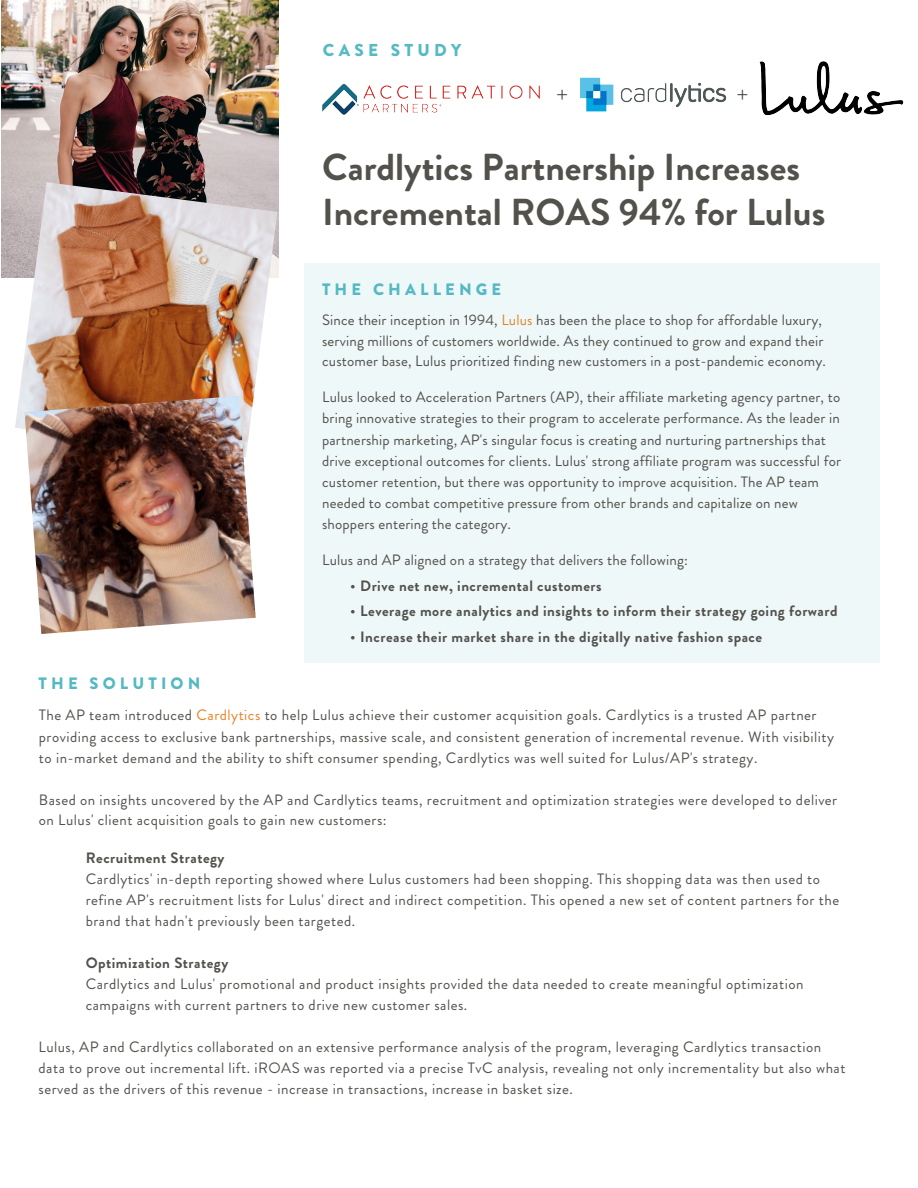
<style>
.page{position:relative;width:918px;height:1188px;background:#fff}
.page>*{position:absolute;margin:0;border:0;box-sizing:border-box;transform-origin:0 0}
.t1{font:700 37.5px/45px "Brandon Grotesque";color:#53514c}
.t2{font:300 24px "Brandon Grotesque";color:#3e3e3e}
.t3{font:900 17.25px "Brandon Grotesque";letter-spacing:.25em;color:#55bac3}
.t4{font:900 16.5px "Brandon Grotesque";letter-spacing:.25em;color:#55b9c3}
.t5{font:15px/21px "Brandon Grotesque";letter-spacing:.03em;color:#53514c}
.t6{font:15px/21.1px "Brandon Grotesque";letter-spacing:.01em;color:#53514c}
.t7{font:700 15px "Brandon Grotesque";letter-spacing:.03em;color:#53514c}
.s1{color:#e88125}
.s2{font-weight:500}
</style>
<div class="page">
<img style="left:1px;top:1px;width:278px;height:277px">
<div style="left:304px;top:263px;width:576px;height:399px;background:#eef8f8"></div>
<img style="left:580px;top:77px;width:147px;height:35px">
<img style="left:322px;top:84px;width:218px;height:31px">
<img style="left:759px;top:61px;width:145px;height:55px">
<img style="left:15px;top:182px;width:262px;height:247px">
<img style="left:25px;top:396px;width:231px;height:238px">
<p class="t3" style="left:323px;top:38px;width:140px">CASE STUDY</p>
<h2 class="t2" style="left:556px;top:78px;width:14px">+</h2>
<h2 class="t2" style="left:736px;top:78px;width:14px">+</h2>
<h1 class="t1" style="left:322px;top:145px;width:505px">Cardlytics Partnership Increases<br>Incremental ROAS 94% for Lulus</h1>
<p class="t4" style="left:322px;top:277px;width:181px">THE CHALLENGE</p>
<p class="t6" style="left:322px;top:310px;width:505px;line-height:20.7px">Since their inception in 1994, <span class="s1">Lulus</span> has been the place to shop for affordable luxury, serving millions of customers worldwide. As they continued to grow and expand their customer base, Lulus prioritized finding new customers in a post-pandemic economy.</p>
<p class="t6" style="left:322px;top:387px;width:520px">Lulus looked to Acceleration Partners (AP), their affiliate marketing agency partner, to bring innovative strategies to their program to accelerate performance. As the leader in partnership marketing, AP's singular focus is creating and nurturing partnerships that drive exceptional outcomes for clients. Lulus' strong affiliate program was successful for customer retention, but there was opportunity to improve acquisition. The AP team needed to combat competitive pressure from other brands and capitalize on new shoppers entering the category.</p>
<p class="t6" style="left:322px;top:549px;width:367px">Lulus and AP aligned on a strategy that delivers the following:</p>
<p class="t7" style="left:350px;top:575px;width:253px"><span class="s2">•</span> Drive net new, incremental customers</p>
<p class="t7" style="left:350px;top:601px;width:489px"><span class="s2">•</span> Leverage more analytics and insights to inform their strategy going forward</p>
<p class="t7" style="left:350px;top:626px;width:413px"><span class="s2">•</span> Increase their market share in the digitally native fashion space</p>
<p class="t4" style="left:39px;top:671px;width:163px">THE SOLUTION</p>
<p class="t5" style="left:39px;top:705px;width:797px">The AP team introduced <span class="s1">Cardlytics</span> to help Lulus achieve their customer acquisition goals. Cardlytics is a trusted AP partner providing access to exclusive bank partnerships, massive scale, and consistent generation of incremental revenue. With visibility to in-market demand and the ability to shift consumer spending, Cardlytics was well suited for Lulus/AP's strategy.</p>
<p class="t5" style="left:39px;top:790px;width:800px;line-height:20.5px">Based on insights uncovered by the AP and Cardlytics teams, recruitment and optimization strategies were developed to deliver on Lulus' client acquisition goals to gain new customers:</p>
<p class="t7" style="left:86px;top:848px;width:140px">Recruitment Strategy</p>
<p class="t5" style="left:86px;top:869px;width:755px">Cardlytics' in-depth reporting showed where Lulus customers had been shopping. This shopping data was then used to refine AP's recruitment lists for Lulus' direct and indirect competition. This opened a new set of content partners for the brand that hadn't previously been targeted.</p>
<p class="t7" style="left:86px;top:953px;width:144px">Optimization Strategy</p>
<p class="t5" style="left:86px;top:974px;width:719px">Cardlytics and Lulus' promotional and product insights provided the data needed to create meaningful optimization campaigns with current partners to drive new customer sales.</p>
<p class="t5" style="left:39px;top:1037px;width:808px">Lulus, AP and Cardlytics collaborated on an extensive performance analysis of the program, leveraging Cardlytics transaction data to prove out incremental lift. iROAS was reported via a precise TvC analysis, revealing not only incrementality but also what served as the drivers of this revenue - increase in transactions, increase in basket size.</p>
</div>
